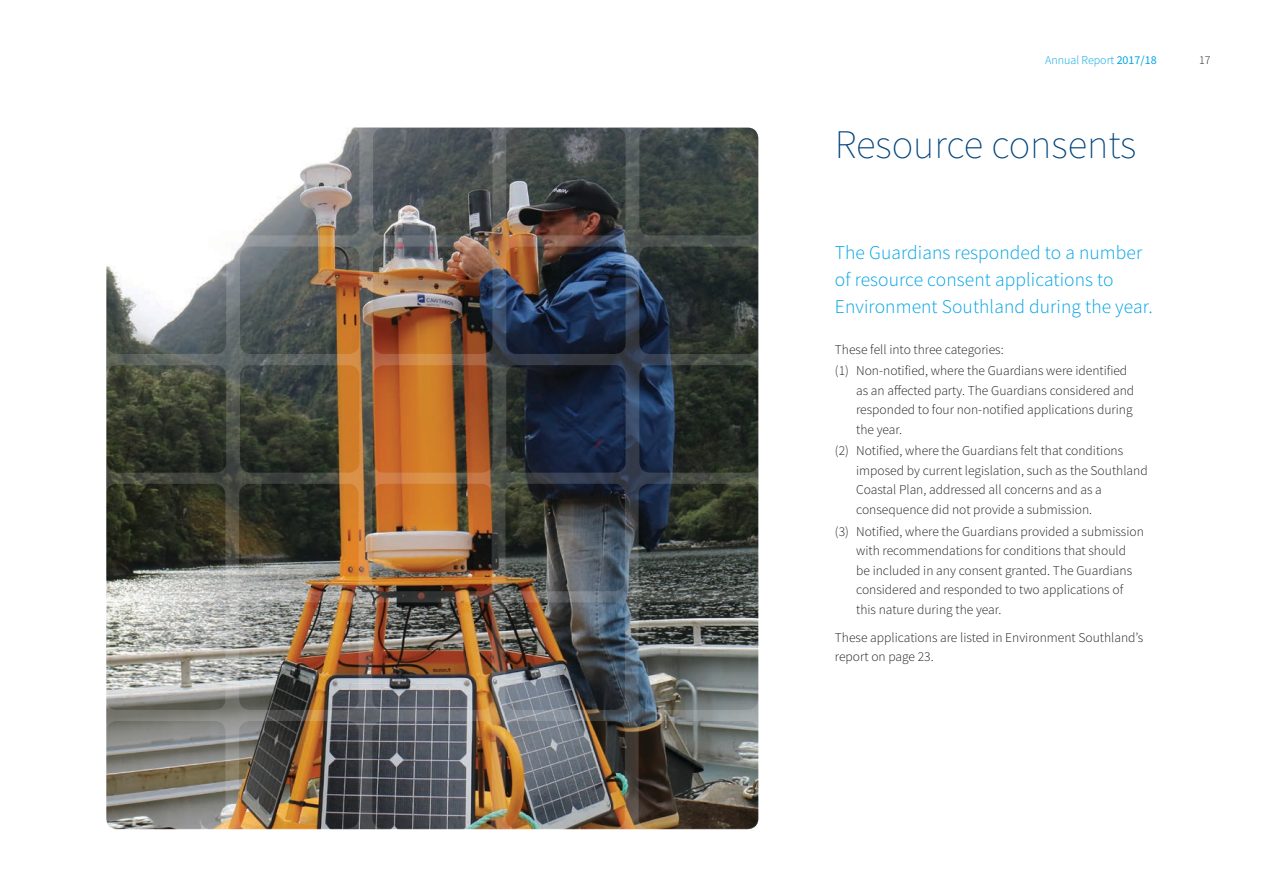
<style>
.page{position:relative;width:1263px;height:893px;background:#fff}
.page>*{position:absolute;margin:0;border:0;box-sizing:border-box;transform-origin:0 0}
.t1{font:200 40.5px "Source Sans Pro";color:#00447c}
.t2{font:300 19.5px/27px "Source Sans Pro";letter-spacing:.005em;color:#00a4e4}
.t3{font:300 13.5px/19.5px "Source Sans Pro";color:#231f20}
.t4{font:300 12px "Source Sans Pro";color:#00a4e4}
.t5{font:300 12px "Source Sans Pro";color:#231f20}
.s1{font-weight:400}
</style>
<div class="page">
<img style="left:106px;top:128px;width:652px;height:701px">
<p class="t4" style="left:1045px;top:52px;width:113px">Annual Report <span class="s1">2017/18</span></p>
<p class="t5" style="left:1199px;top:52px;width:13px">17</p>
<h1 class="t1" style="left:835px;top:120px;width:303px">Resource consents</h1>
<h2 class="t2" style="left:835px;top:239px;width:319px">The Guardians responded to a number of resource consent applications to<br>Environment Southland during the year.</h2>
<p class="t3" style="left:835px;top:338px;width:294px;line-height:21.6px">These fell into three categories:<br>(1) Non-notified, where the Guardians were identified</p>
<p class="t3" style="left:856px;top:381px;width:280px;text-align:justify">as an affected party. The Guardians considered and responded to four non-notified applications during the year.</p>
<p class="t3" style="left:856px;top:441px;width:293px;text-indent:-21px">(2) Notified, where the Guardians felt that conditions imposed by current legislation, such as the Southland Coastal Plan, addressed all concerns and as a consequence did not provide a submission.</p>
<p class="t3" style="left:856px;top:521px;width:289px;text-indent:-21px">(3) Notified, where the Guardians provided a submission with recommendations for conditions that should<br>be included in any consent granted. The Guardians considered and responded to two applications of this nature during the year.</p>
<p class="t3" style="left:835px;top:627px;width:310px">These applications are listed in Environment Southland’s report on page 23.</p>
</div>
